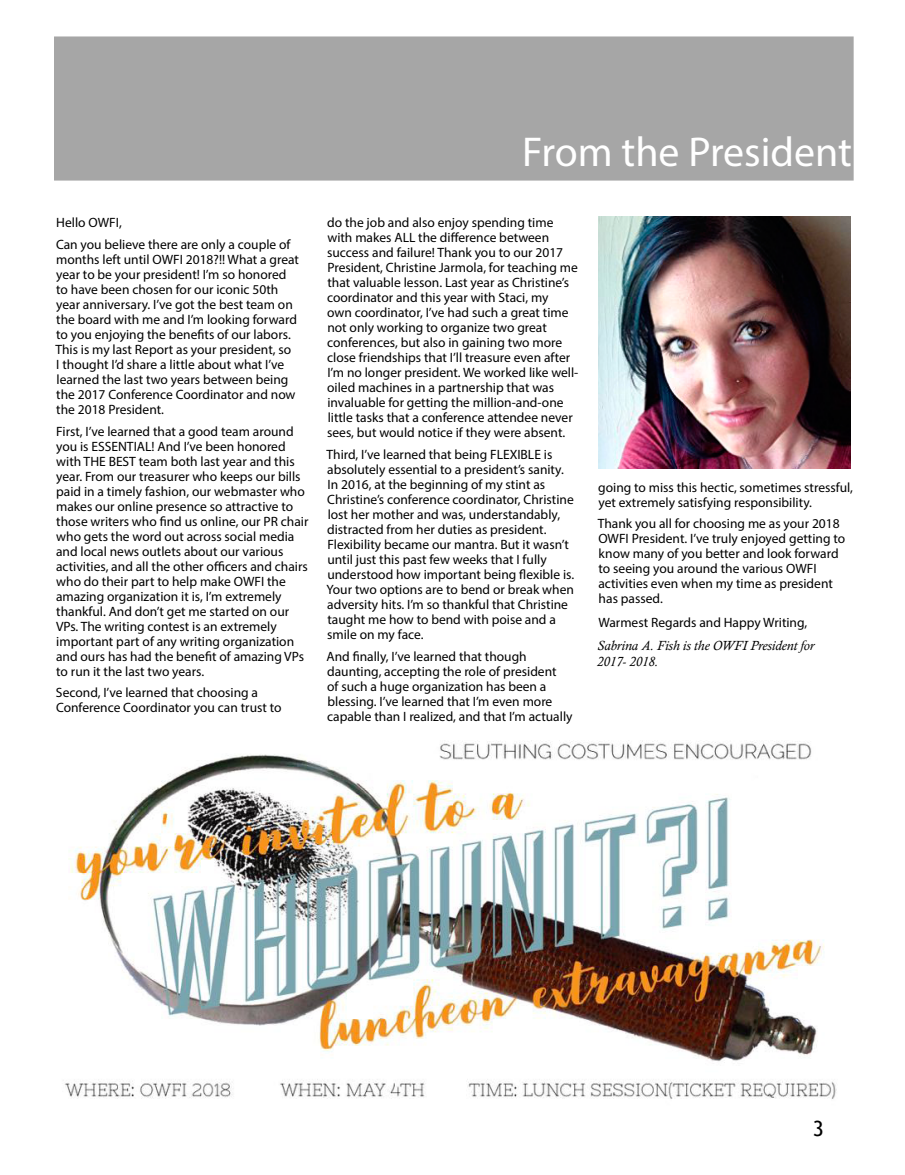
<style>
.page{position:relative;width:905px;height:1175px;background:#fff}
.page>*{position:absolute;margin:0;border:0;box-sizing:border-box;transform-origin:0 0}
.t1{font:41.85px "Myriad Pro";color:#fff}
.t2{font:21px "Trebuchet MS";color:#000}
.t3{font:13.5px/15px "Myriad Pro";color:#000}
.t4{font:italic 13.5px/16.5px "Calisto";color:#000}
</style>
<div class="page">
<img style="left:64px;top:740px;width:773px;height:359px">
<div style="left:55px;top:37px;width:797px;height:143px;background:#a6a6a6"></div>
<img style="left:599px;top:217px;width:251px;height:251px">
<h1 class="t1" style="left:522px;top:126px;width:331px">From the President</h1>
<p class="t3" style="left:56px;top:211px;width:236px;line-height:21.8px">Hello OWFI,<br>Can you believe there are only a couple of</p>
<p class="t3" style="left:55px;top:251px;width:245px">months left until OWFI 2018?!! What a great year to be your president! I’m so honored to have been chosen for our iconic 50th year anniversary. I’ve got the best team on the board with me and I’m looking forward to you enjoying the benefits of our labors.<br>This is my last Report as your president, so<br>I thought I’d share a little about what I’ve learned the last two years between being the 2017 Conference Coordinator and now the 2018 President.</p>
<p class="t3" style="left:56px;top:423px;width:254px">First, I’ve learned that a good team around you is ESSENTIAL! And I’ve been honored with THE BEST team both last year and this year. From our treasurer who keeps our bills paid in a timely fashion, our webmaster who makes our online presence so attractive to those writers who find us online, our PR chair who gets the word out across social media and local news outlets about our various activities, and all the other officers and chairs who do their part to help make OWFI the amazing organization it is, I’m extremely thankful. And don’t get me started on our VPs. The writing contest is an extremely important part of any writing organization and ours has had the benefit of amazing VPs to run it the last two years.</p>
<p class="t3" style="left:56px;top:685px;width:227px">Second, I’ve learned that choosing a<br>Conference Coordinator you can trust to</p>
<p class="t3" style="left:327px;top:215px;width:252px">do the job and also enjoy spending time with makes ALL the difference between success and failure! Thank you to our 2017<br>President, Christine Jarmola, for teaching me that valuable lesson. Last year as Christine’s coordinator and this year with Staci, my<br>own coordinator, I’ve had such a great time not only working to organize two great conferences, but also in gaining two more close friendships that I’ll treasure even after I’m no longer president. We worked like well&shy;oiled machines in a partnership that was invaluable for getting the million-and-one little tasks that a conference attendee never sees, but would notice if they were absent.</p>
<p class="t3" style="left:326px;top:446px;width:249px">Third, I’ve learned that being FLEXIBLE is absolutely essential to a president’s sanity.<br>In 2016, at the beginning of my stint as Christine’s conference coordinator, Christine lost her mother and was, understandably, distracted from her duties as president.<br>Flexibility became our mantra. But it wasn’t until just this past few weeks that I fully understood how important being flexible is.<br>Your two options are to bend or break when adversity hits. I’m so thankful that Christine taught me how to bend with poise and a smile on my face.</p>
<p class="t3" style="left:326px;top:648px;width:247px">And finally, I’ve learned that though daunting, accepting the role of president<br>of such a huge organization has been a blessing. I’ve learned that I’m even more capable than I realized, and that I’m actually</p>
<p class="t3" style="left:598px;top:479px;width:256px">going to miss this hectic, sometimes stressful, yet extremely satisfying responsibility.</p>
<p class="t3" style="left:597px;top:516px;width:249px">Thank you all for choosing me as your 2018<br>OWFI President. I’ve truly enjoyed getting to know many of you better and look forward to seeing you around the various OWFI activities even when my time as president has passed.</p>
<p class="t3" style="left:598px;top:614px;width:210px">Warmest Regards and Happy Writing,</p>
<p class="t4" style="left:597px;top:637px;width:218px">Sabrina A. Fish is the OWFI President for<br>2017- 2018.</p>
<h2 class="t2" style="left:812px;top:1115px;width:13px">3</h2>
</div>
